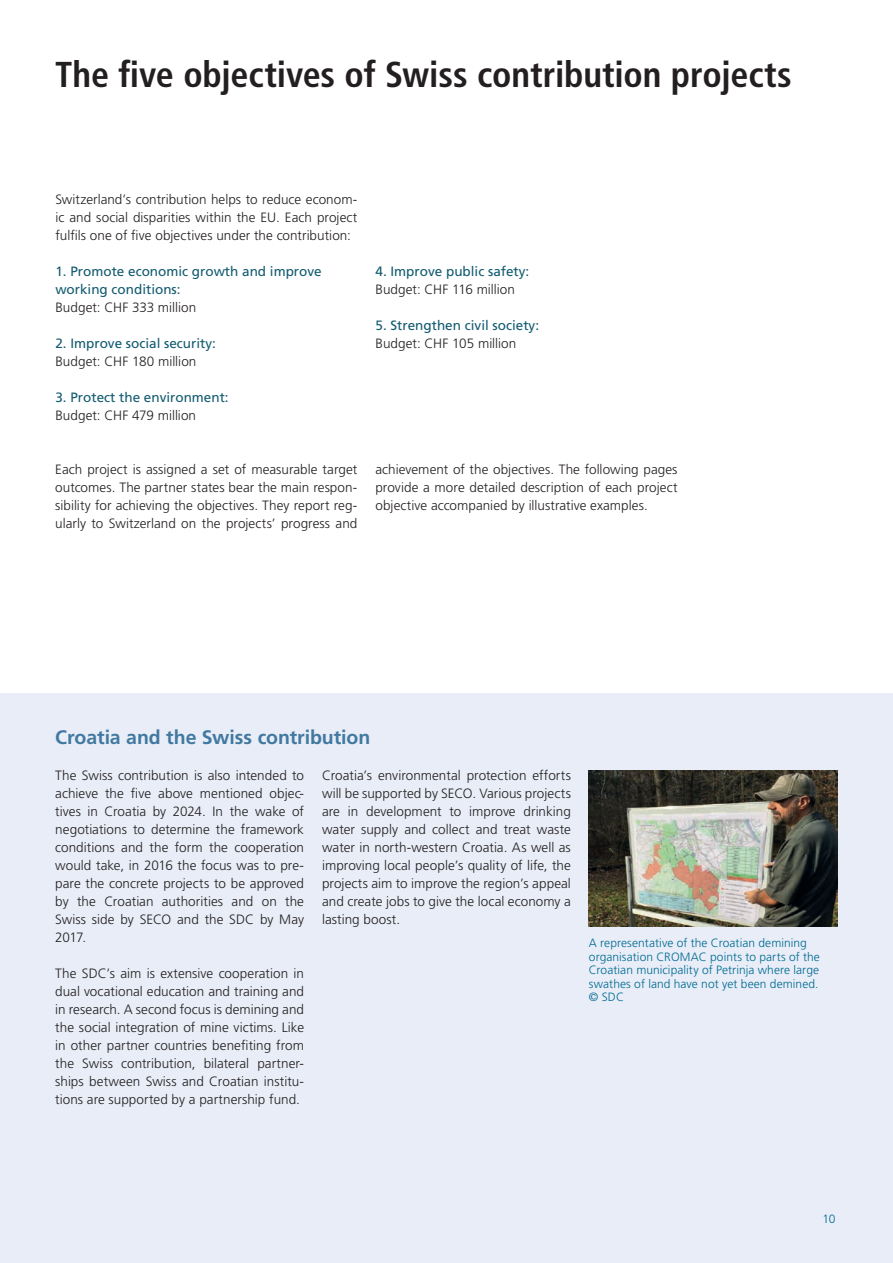
<style>
.page{position:relative;width:893px;height:1263px;background:#fff}
.page>*{position:absolute;margin:0;border:0;box-sizing:border-box;transform-origin:0 0}
._2_Kapitel_CondBold{font:700 condensed 36px "Frutiger LT Pro";letter-spacing:-.005em;color:#231f20}
.Zwischentitel_13pt_s{font:700 19.5px "Frutiger LT Pro";letter-spacing:-.005em;color:#4179a0}
._4_Lauftext_9pt{font:300 13.5px/18px "Frutiger LT Pro";letter-spacing:.005em;color:#231f20;text-align:justify}
._4_Fragen_Ziele_Lead{font:13.5px/18px "Frutiger LT Pro";color:#125b70}
._5_Legende{font:300 12px/13.5px "Frutiger LT Pro";letter-spacing:.005em;color:#006a91}
</style>
<div class="page">
<div style="left:0;top:693px;width:893px;height:570px;background:#e8edf7"></div>
<img style="left:589px;top:770px;width:249px;height:156px">
<p class="_2_Kapitel_CondBold" style="left:55px;top:53px;width:738px">The five objectives of Swiss contribution projects</p>
<p class="_4_Lauftext_9pt" style="left:55px;top:190px;width:304px">Switzerland’s contribution helps to reduce econom&shy;ic and social disparities within the EU. Each project fulfils one of five objectives under the contribution:</p>
<p class="_4_Fragen_Ziele_Lead" style="left:55px;top:262px;width:268px">1. Promote economic growth and improve working conditions:</p>
<p class="_4_Lauftext_9pt" style="left:55px;top:298px;width:142px">Budget: CHF 333 million</p>
<p class="_4_Fragen_Ziele_Lead" style="left:55px;top:334px;width:162px">2. Improve social security:</p>
<p class="_4_Lauftext_9pt" style="left:55px;top:352px;width:143px">Budget: CHF 180 million</p>
<p class="_4_Fragen_Ziele_Lead" style="left:55px;top:388px;width:175px">3. Protect the environment:</p>
<p class="_4_Lauftext_9pt" style="left:55px;top:406px;width:142px">Budget: CHF 479 million</p>
<p class="_4_Fragen_Ziele_Lead" style="left:376px;top:262px;width:155px">4. Improve public safety:</p>
<p class="_4_Lauftext_9pt" style="left:376px;top:280px;width:141px">Budget: CHF 116 million</p>
<p class="_4_Fragen_Ziele_Lead" style="left:376px;top:316px;width:165px">5. Strengthen civil society:</p>
<p class="_4_Lauftext_9pt" style="left:376px;top:334px;width:142px">Budget: CHF 105 million</p>
<p class="_4_Lauftext_9pt" style="left:55px;top:460px;width:304px">Each project is assigned a set of measurable target outcomes. The partner states bear the main respon&shy;sibility for achieving the objectives. They report reg&shy;ularly to Switzerland on the projects’ progress and</p>
<p class="_4_Lauftext_9pt" style="left:375px;top:460px;width:304px">achievement of the objectives. The following pages provide a more detailed description of each project objective accompanied by illustrative examples.</p>
<p class="Zwischentitel_13pt_s" style="left:55px;top:725px;width:317px">Croatia and the Swiss contribution</p>
<p class="_4_Lauftext_9pt" style="left:55px;top:766px;width:250px">The Swiss contribution is also intended to achieve the five above mentioned objec&shy;tives in Croatia by 2024. In the wake of negotiations to determine the framework conditions and the form the cooperation would take, in 2016 the focus was to pre&shy;pare the concrete projects to be approved by the Croatian authorities and on the Swiss side by SECO and the SDC by May 2017.</p>
<p class="_4_Lauftext_9pt" style="left:55px;top:964px;width:250px">The SDC’s aim is extensive cooperation in dual vocational education and training and in research. A second focus is demining and the social integration of mine victims. Like in other partner countries benefiting from the Swiss contribution, bilateral partner&shy;ships between Swiss and Croatian institu&shy;tions are supported by a partnership fund.</p>
<p class="_4_Lauftext_9pt" style="left:322px;top:766px;width:250px">Croatia’s environmental protection efforts will be supported by SECO. Various projects are in development to improve drinking water supply and collect and treat waste water in north-western Croatia. As well as improving local people’s quality of life, the projects aim to improve the region’s appeal and create jobs to give the local economy a lasting boost.</p>
<p class="_5_Legende" style="left:589px;top:936px;width:232px">A representative of the Croatian demining organisation CROMAC points to parts of the Croatian municipality of Petrinja where large swathes of land have not yet been demined. © SDC</p>
<p class="_5_Legende" style="left:822px;top:1212px;width:14px">10</p>
</div>
